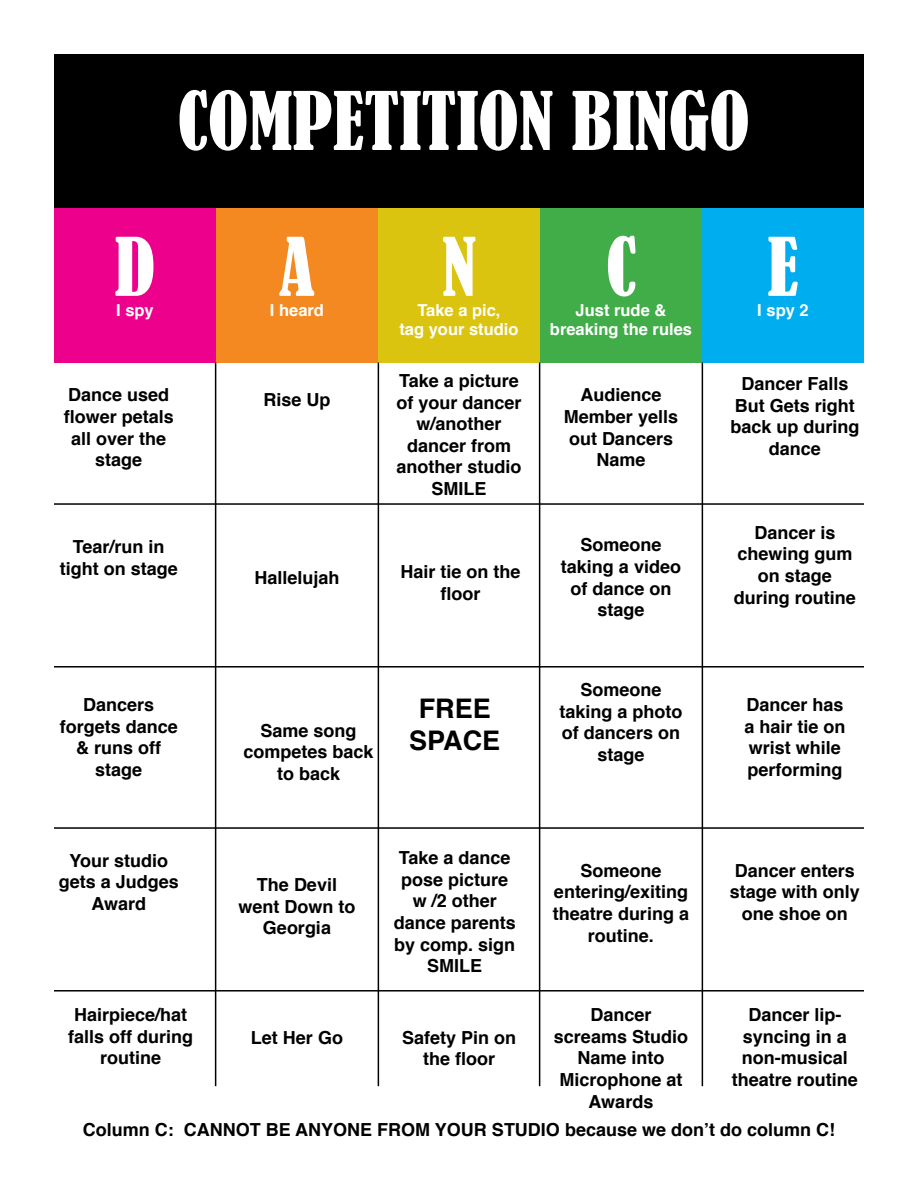
<style>
.page{position:relative;width:918px;height:1188px;background:#fff}
.page>*{position:absolute;margin:0;border:0;box-sizing:border-box;transform-origin:0 0}
.t1{font:condensed 75px "Bernard";color:#fff}
.t2{font:700 27px/32.4px "Helvetica";color:#000;text-align:center}
.t3{font:700 18px/21.6px "Helvetica";color:#000;text-align:center}
.t4{font:700 16.5px/19.8px "Helvetica";color:#fff;text-align:center}
</style>
<div class="page">
<div style="left:54px;top:54px;width:810px;height:154px;background:#000"></div>
<div style="left:54px;top:208px;width:162px;height:155px;background:#ec008c"></div>
<div style="left:216px;top:208px;width:162px;height:155px;background:#f38920"></div>
<div style="left:378px;top:208px;width:162px;height:155px;background:#dbc40f"></div>
<div style="left:540px;top:208px;width:162px;height:155px;background:#41ad49"></div>
<div style="left:702px;top:208px;width:162px;height:155px;background:#00aeef"></div>
<hr style="left:215px;top:363px;width:1px;height:723px;background:#000">
<hr style="left:378px;top:363px;width:1px;height:723px;background:#000">
<hr style="left:539px;top:363px;width:1px;height:723px;background:#000">
<hr style="left:702px;top:363px;width:1px;height:723px;background:#000">
<hr style="left:54px;top:990px;width:810px;height:2px;background:#000">
<hr style="left:54px;top:827px;width:810px;height:2px;background:#000">
<hr style="left:54px;top:666px;width:810px;height:2px;background:#000">
<hr style="left:54px;top:503px;width:810px;height:2px;background:#000">
<h1 class="t1" style="left:177px;top:78px;width:574px">COMPETITION BINGO</h1>
<h1 class="t1" style="left:115px;top:223px;width:42px">D</h1>
<p class="t4" style="left:116px;top:300px;width:39px">I spy</p>
<h1 class="t1" style="left:279px;top:223px;width:37px">A</h1>
<p class="t4" style="left:270px;top:300px;width:56px">I heard</p>
<h1 class="t1" style="left:442px;top:223px;width:36px">N</h1>
<p class="t4" style="left:399px;top:300px;width:121px">Take a pic,<br>tag your studio</p>
<h1 class="t1" style="left:606px;top:223px;width:32px">C</h1>
<p class="t4" style="left:550px;top:300px;width:144px">Just rude &amp; breaking the rules</p>
<h1 class="t1" style="left:767px;top:223px;width:33px">E</h1>
<p class="t4" style="left:757px;top:300px;width:53px">I spy 2</p>
<p class="t3" style="left:64px;top:385px;width:112px">Dance used flower petals all over the stage</p>
<p class="t3" style="left:60px;top:536px;width:120px">Tear/run in tight on stage</p>
<p class="t3" style="left:60px;top:694px;width:120px">Dancers forgets dance &amp; runs off stage</p>
<p class="t3" style="left:59px;top:850px;width:122px">Your studio gets a Judges<br>Award</p>
<p class="t3" style="left:68px;top:1004px;width:127px">Hairpiece/hat falls off during routine</p>
<p class="t3" style="left:263px;top:389px;width:69px">Rise Up</p>
<p class="t3" style="left:254px;top:567px;width:87px">Hallelujah</p>
<p class="t3" style="left:396px;top:370px;width:127px">Take a picture of your dancer w/another dancer from another studio<br>SMILE</p>
<p class="t3" style="left:401px;top:561px;width:122px">Hair tie on the floor</p>
<p class="t3" style="left:243px;top:720px;width:132px">Same song competes back to back</p>
<h2 class="t2" style="left:409px;top:693px;width:93px">FREE<br>SPACE</h2>
<p class="t3" style="left:239px;top:874px;width:118px">The Devil went Down to<br>Georgia</p>
<p class="t3" style="left:251px;top:1027px;width:94px">Let Her Go</p>
<p class="t3" style="left:394px;top:847px;width:124px">Take a dance pose picture w /2 other dance parents by comp. sign<br>SMILE</p>
<p class="t3" style="left:402px;top:1027px;width:116px">Safety Pin on the floor</p>
<p class="t3" style="left:564px;top:385px;width:116px">Audience<br>Member yells out Dancers<br>Name</p>
<p class="t3" style="left:730px;top:373px;width:131px">Dancer Falls<br>But Gets right back up during dance</p>
<p class="t3" style="left:561px;top:534px;width:122px">Someone taking a video of dance on stage</p>
<p class="t3" style="left:560px;top:679px;width:125px">Someone taking a photo of dancers on stage</p>
<p class="t3" style="left:553px;top:860px;width:138px">Someone entering/exiting theatre during a routine.</p>
<p class="t3" style="left:554px;top:1004px;width:136px">Dancer screams Studio<br>Name into<br>Microphone at<br>Awards</p>
<p class="t3" style="left:734px;top:522px;width:124px">Dancer is chewing gum on stage during routine</p>
<p class="t3" style="left:744px;top:694px;width:103px;text-align:left">Dancer has a hair tie on wrist while performing</p>
<p class="t3" style="left:730px;top:860px;width:132px">Dancer enters stage with only one shoe on</p>
<p class="t3" style="left:732px;top:1004px;width:128px">Dancer lip&shy;syncing in a non-musical theatre routine</p>
<p class="t3" style="left:83px;top:1120px;width:754px">Column C: CANNOT BE ANYONE FROM YOUR STUDIO because we don’t do column C!</p>
</div>
